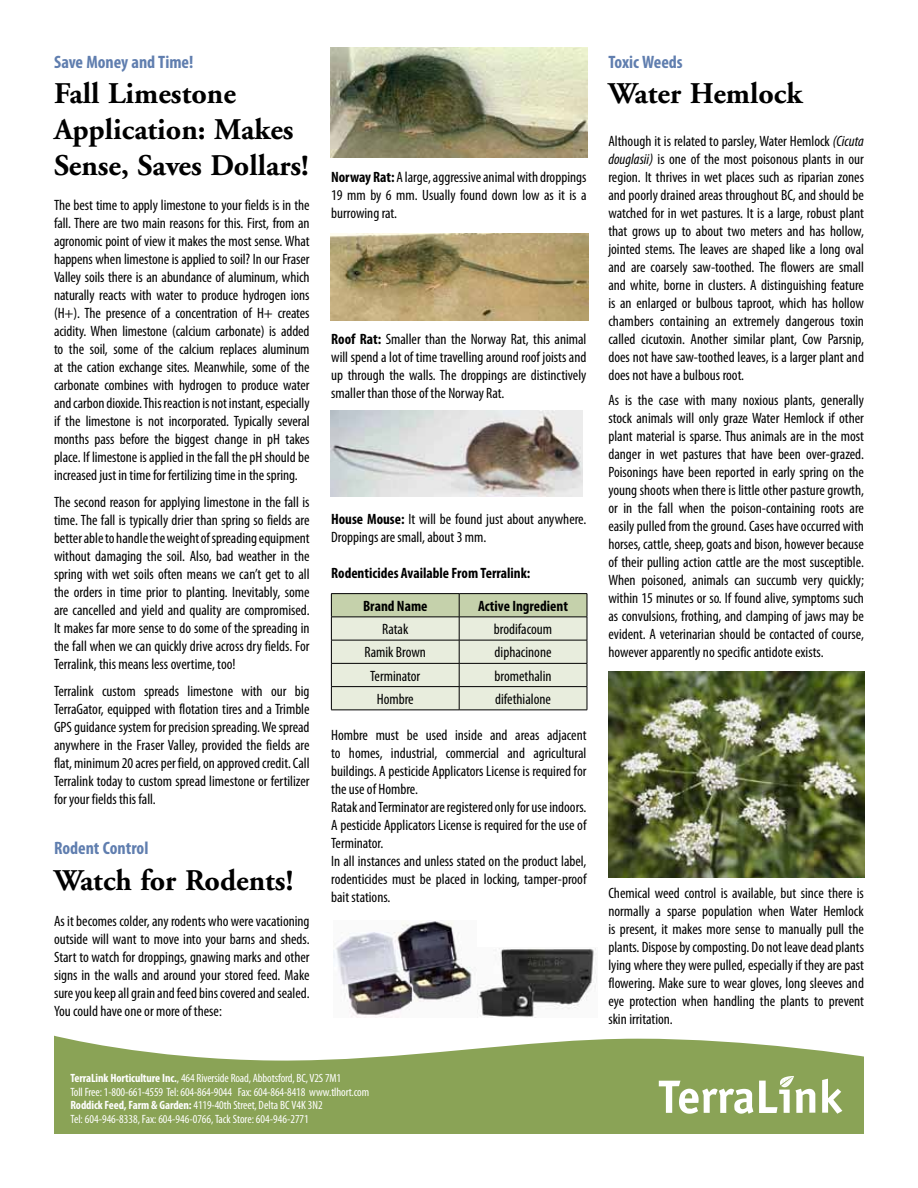
<style>
.page{position:relative;width:918px;height:1188px;background:#fff}
.page>*{position:absolute;margin:0;border:0;box-sizing:border-box;transform-origin:0 0}
.t1{font:700 30px/36px "Adobe Garamond";color:#000}
.t2{font:700 condensed 18px "Myriad Pro";color:#607eaf}
.t3{font:condensed 15px/18px "Myriad Pro";color:#000;text-align:justify}
.t4{font:700 condensed 15px/32.4px "Myriad Pro";color:#000}
.t5{font:condensed 12px/13.5px "Myriad Pro";letter-spacing:-.01em;color:#fff}
.s1{font-weight:700}
.s2{font-style:italic}
</style>
<div class="page">
<hr style="left:331px;top:593px;width:128px;height:1px;background:#000">
<hr style="left:459px;top:593px;width:128px;height:1px;background:#000">
<svg style="left:331px;top:594px;width:257px;height:116px;background:#d5dbc8"></svg>
<hr style="left:331px;top:710px;width:128px;height:1px;background:#000">
<hr style="left:459px;top:710px;width:128px;height:1px;background:#000">
<svg style="left:54px;top:1036px;width:810px;height:98px;background:#9ab06e"></svg>
<svg style="left:822px;top:1079px;width:20px;height:35px"></svg>
<svg style="left:659px;top:1081px;width:94px;height:33px"></svg>
<svg style="left:759px;top:1076px;width:56px;height:37px"></svg>
<img style="left:330px;top:48px;width:258px;height:110px">
<img style="left:330px;top:233px;width:258px;height:88px">
<img style="left:330px;top:411px;width:252px;height:85px">
<img style="left:477px;top:948px;width:120px;height:70px">
<img style="left:334px;top:920px;width:142px;height:98px">
<img style="left:608px;top:672px;width:256px;height:205px">
<p class="t2" style="left:54px;top:50px;width:141px">Save Money and Time!</p>
<h1 class="t1" style="left:54px;top:77px;width:256px">Fall Limestone<br>Application: Makes<br>Sense, Saves Dollars!</h1>
<p class="t3" style="left:54px;top:196px;width:257px">The best time to apply limestone to your fields is in the fall. There are two main reasons for this. First, from an agronomic point of view it makes the most sense. What happens when limestone is applied to soil? In our Fraser Valley soils there is an abundance of aluminum, which naturally reacts with water to produce hydrogen ions (H+). The presence of a concentration of H+ creates acidity. When limestone (calcium carbonate) is added to the soil, some of the calcium replaces aluminum at the cation exchange sites. Meanwhile, some of the carbonate combines with hydrogen to produce water and carbon dioxide. This reaction is not instant, especially if the limestone is not incorporated. Typically several months pass before the biggest change in pH takes place. If limestone is applied in the fall the pH should be increased just in time for fertilizing time in the spring.</p>
<p class="t3" style="left:54px;top:493px;width:257px">The second reason for applying limestone in the fall is time. The fall is typically drier than spring so fields are better able to handle the weight of spreading equipment without damaging the soil. Also, bad weather in the spring with wet soils often means we can’t get to all the orders in time prior to planting. Inevitably, some are cancelled and yield and quality are compromised.<br>It makes far more sense to do some of the spreading in the fall when we can quickly drive across dry fields. For Terralink, this means less overtime, too!</p>
<p class="t3" style="left:54px;top:682px;width:257px">Terralink custom spreads limestone with our big TerraGator, equipped with flotation tires and a Trimble GPS guidance system for precision spreading. We spread anywhere in the Fraser Valley, provided the fields are flat, minimum 20 acres per field, on approved credit. Call Terralink today to custom spread limestone or fertilizer for your fields this fall.</p>
<p class="t2" style="left:54px;top:837px;width:96px">Rodent Control</p>
<h1 class="t1" style="left:54px;top:863px;width:241px">Watch for Rodents!</h1>
<p class="t3" style="left:54px;top:912px;width:257px">As it becomes colder, any rodents who were vacationing outside will want to move into your barns and sheds.<br>Start to watch for droppings, gnawing marks and other signs in the walls and around your stored feed. Make sure you keep all grain and feed bins covered and sealed.<br>You could have one or more of these:</p>
<p class="t3" style="left:331px;top:168px;width:257px"><span class="s1">Norway Rat:</span> A large, aggressive animal with droppings 19 mm by 6 mm. Usually found down low as it is a burrowing rat.</p>
<p class="t3" style="left:331px;top:330px;width:257px"><span class="s1">Roof Rat:</span> Smaller than the Norway Rat, this animal will spend a lot of time travelling around roof joists and up through the walls. The droppings are distinctively smaller than those of the Norway Rat.</p>
<p class="t3" style="left:331px;top:510px;width:257px"><span class="s1">House Mouse:</span> It will be found just about anywhere.<br>Droppings are small, about 3 mm.</p>
<p class="t4" style="left:363px;top:557px;width:169px;text-indent:-32px">Rodenticides Available From Terralink:<br>Brand Name</p>
<p class="t4" style="left:478px;top:589px;width:92px">Active Ingredient</p>
<p class="t3" style="left:382px;top:620px;width:28px">Ratak</p>
<p class="t3" style="left:494px;top:620px;width:60px">brodifacoum</p>
<p class="t3" style="left:365px;top:643px;width:63px">Ramik Brown</p>
<p class="t3" style="left:495px;top:643px;width:58px">diphacinone</p>
<p class="t3" style="left:370px;top:666px;width:52px">Terminator</p>
<p class="t3" style="left:495px;top:666px;width:59px">bromethalin</p>
<p class="t3" style="left:377px;top:690px;width:38px">Hombre</p>
<p class="t3" style="left:495px;top:690px;width:57px">difethialone</p>
<p class="t3" style="left:331px;top:726px;width:257px;text-align:left">Hombre must be used inside and areas adjacent to homes, industrial, commercial and agricultural buildings. A pesticide Applicators License is required for the use of Hombre.<br>Ratak and Terminator are registered only for use indoors.<br>A pesticide Applicators License is required for the use of Terminator.<br>In all instances and unless stated on the product label, rodenticides must be placed in locking, tamper-proof bait stations.</p>
<p class="t5" style="left:70px;top:1071px;width:300px"><span class="s1">TerraLink Horticulture Inc.</span>, 464 Riverside Road, Abbotsford, BC, V2S 7M1<br>Toll Free: 1-800-661-4559 Tel: 604-864-9044 Fax: 604-864-8418 www.tlhort.com <span class="s1">Roddick Feed, Farm &amp; Garden:</span> 4119-40th Street, Delta BC V4K 3N2<br>Tel: 604-946-8338, Fax: 604-946-0766, Tack Store: 604-946-2771</p>
<p class="t2" style="left:608px;top:50px;width:76px">Toxic Weeds</p>
<h1 class="t1" style="left:608px;top:77px;width:196px">Water Hemlock</h1>
<p class="t3" style="left:608px;top:132px;width:257px">Although it is related to parsley, Water Hemlock <span class="s2">(Cicuta douglasii)</span> is one of the most poisonous plants in our region. It thrives in wet places such as riparian zones and poorly drained areas throughout BC, and should be watched for in wet pastures. It is a large, robust plant that grows up to about two meters and has hollow, jointed stems. The leaves are shaped like a long oval and are coarsely saw-toothed. The flowers are small and white, borne in clusters. A distinguishing feature is an enlarged or bulbous taproot, which has hollow chambers containing an extremely dangerous toxin called cicutoxin. Another similar plant, Cow Parsnip, does not have saw-toothed leaves, is a larger plant and does not have a bulbous root.</p>
<p class="t3" style="left:608px;top:391px;width:257px">As is the case with many noxious plants, generally stock animals will only graze Water Hemlock if other plant material is sparse. Thus animals are in the most danger in wet pastures that have been over-grazed.<br>Poisonings have been reported in early spring on the young shoots when there is little other pasture growth, or in the fall when the poison-containing roots are easily pulled from the ground. Cases have occurred with horses, cattle, sheep, goats and bison, however because of their pulling action cattle are the most susceptible.<br>When poisoned, animals can succumb very quickly; within 15 minutes or so. If found alive, symptoms such as convulsions, frothing, and clamping of jaws may be evident. A veterinarian should be contacted of course, however apparently no specific antidote exists.</p>
<p class="t3" style="left:608px;top:884px;width:257px">Chemical weed control is available, but since there is normally a sparse population when Water Hemlock is present, it makes more sense to manually pull the plants. Dispose by composting. Do not leave dead plants lying where they were pulled, especially if they are past flowering. Make sure to wear gloves, long sleeves and eye protection when handling the plants to prevent skin irritation.</p>
</div>
